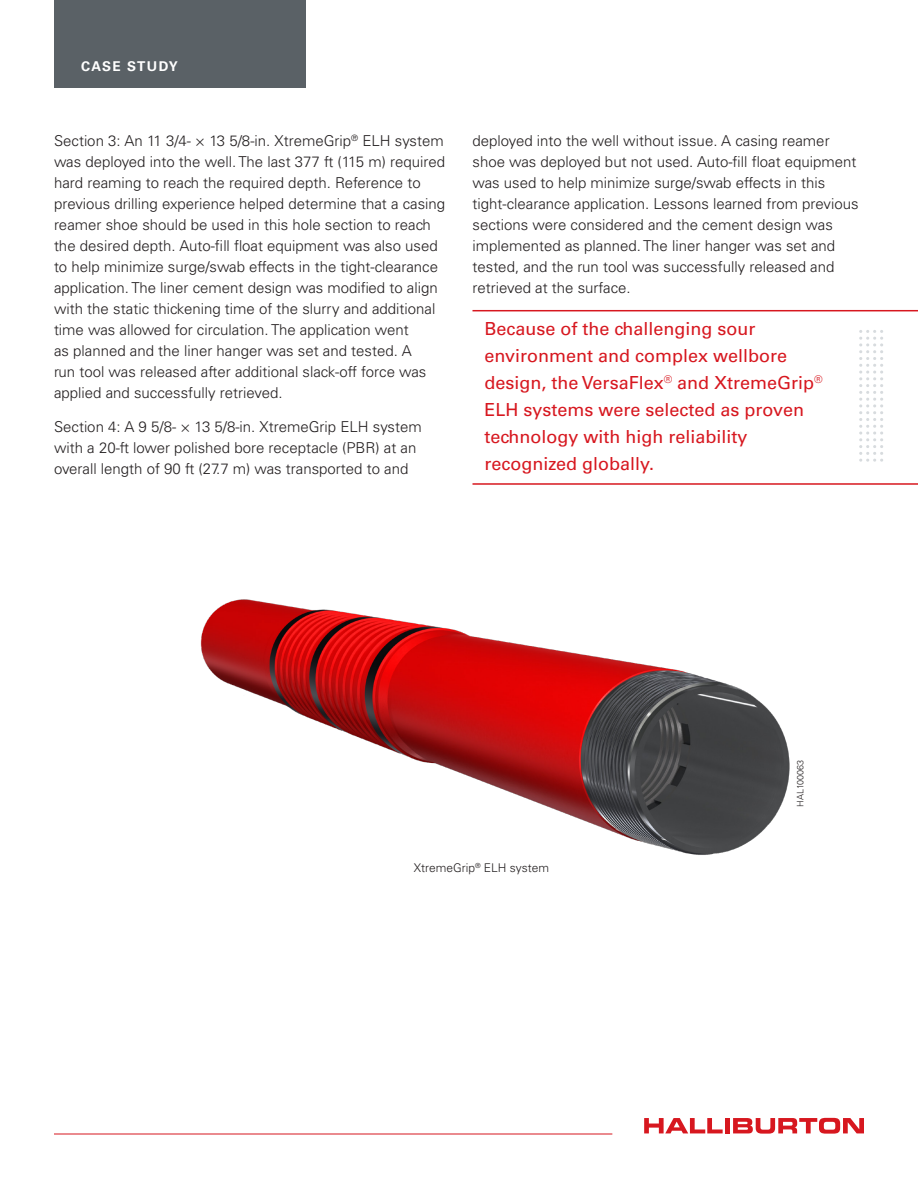
<style>
.page{position:relative;width:918px;height:1188px;background:#fff}
.page>*{position:absolute;margin:0;border:0;box-sizing:border-box;transform-origin:0 0}
._03_Pull_Quotes{font:18px/27px "Univers LT Std";color:#d7171f}
._02_Body_10pt{font:300 15px/21px "Univers LT Std";color:#231f20}
.t1{font:700 13.5px "Univers LT Std";letter-spacing:.1em;color:#fff}
.tool_caption{font:300 12px "Univers LT Std";color:#231f20}
.tool_number{font:300 9px "Univers LT Std";color:#231f20}
</style>
<div class="page">
<img style="left:200px;top:599px;width:590px;height:256px">
<hr style="left:472px;top:310px;width:446px;height:1px;background:#d7171f">
<hr style="left:472px;top:483px;width:446px;height:2px;background:#d7171f">
<img style="left:860px;top:330px;width:23px;height:132px">
<hr style="left:54px;top:1134px;width:558px;height:1px;background:#d7171f">
<svg style="left:644px;top:1118px;width:79px;height:15px"></svg>
<div style="left:725px;top:1118px;width:5px;height:15px;background:#d7171f"></div>
<svg style="left:733px;top:1118px;width:131px;height:16px"></svg>
<div style="left:54px;top:0;width:252px;height:88px;background:#5a6166"></div>
<p class="t1" style="left:81px;top:58px;width:98px">CASE STUDY</p>
<p class="_02_Body_10pt" style="left:54px;top:130px;width:393px">Section 3: An 11 3/4- × 13 5/8-in. XtremeGrip<sup>®</sup> ELH system was deployed into the well. The last 377 ft (115 m) required hard reaming to reach the required depth. Reference to previous drilling experience helped determine that a casing reamer shoe should be used in this hole section to reach the desired depth. Auto-fill float equipment was also used to help minimize surge/swab effects in the tight-clearance application. The liner cement design was modified to align with the static thickening time of the slurry and additional time was allowed for circulation. The application went<br>as planned and the liner hanger was set and tested. A<br>run tool was released after additional slack-off force was applied and successfully retrieved.</p>
<p class="_02_Body_10pt" style="left:54px;top:417px;width:369px">Section 4: A 9 5/8- × 13 5/8-in. XtremeGrip ELH system with a 20-ft lower polished bore receptacle (PBR) at an overall length of 90 ft (27.7 m) was transported to and</p>
<p class="_02_Body_10pt" style="left:472px;top:130px;width:388px">deployed into the well without issue. A casing reamer shoe was deployed but not used. Auto-fill float equipment was used to help minimize surge/swab effects in this tight-clearance application. Lessons learned from previous sections were considered and the cement design was implemented as planned. The liner hanger was set and tested, and the run tool was successfully released and retrieved at the surface.</p>
<p class="_03_Pull_Quotes" style="left:484px;top:315px;width:340px">Because of the challenging sour environment and complex wellbore design, the VersaFlex<sup>®</sup> and XtremeGrip<sup>® </sup>ELH systems were selected as proven technology with high reliability recognized globally.</p>
<p class="tool_number" style="left:795px;top:807px;width:49px;rotate:-90deg">HAL100063</p>
<p class="tool_caption" style="left:414px;top:860px;width:137px">XtremeGrip<sup>®</sup> ELH system</p>
</div>
